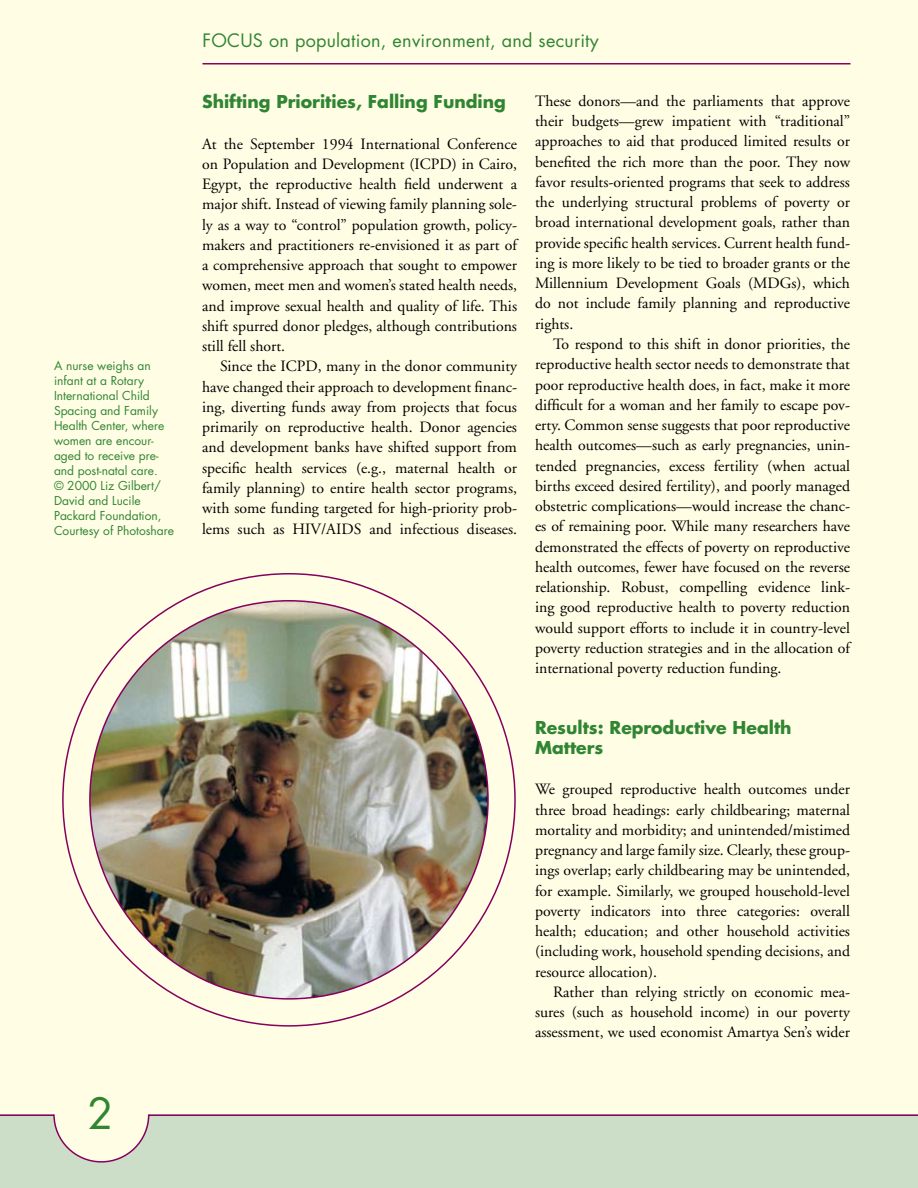
<style>
.page{position:relative;width:918px;height:1188px;background:#fffde4}
.page>*{position:absolute;margin:0;border:0;box-sizing:border-box;transform-origin:0 0}
.t1{font:42px "Futura";color:#308533}
.t2{font:18px "Futura";letter-spacing:.015em;color:#308533}
.t3{font:700 17.25px/20.2px "Futura";color:#308533}
.t4{font:15.75px/20.2px "Adobe Garamond";color:#000;text-align:justify}
.t5{font:12px/15px "Futura";color:#308533}
</style>
<div class="page">
<hr style="left:202px;top:63px;width:648px;height:1px;background:#86005e">
<div style="left:0;top:1114px;width:918px;height:74px;background:#ccdec7"></div>
<hr style="left:0;top:1114px;width:918px;height:2px;background:#86005e">
<svg style="left:52px;top:1114px;width:98px;height:49px"></svg>
<img style="left:90px;top:601px;width:398px;height:398px;border-radius:199px">
<p class="t5" style="left:54px;top:358px;width:122px">A nurse weighs an infant at a Rotary<br>International Child<br>Spacing and Family<br>Health Center, where women are encour&shy;aged to receive pre&shy;and post-natal care.<br>© 2000 Liz Gilbert/<br>David and Lucile<br>Packard Foundation,<br>Courtesy of Photoshare</p>
<h1 class="t1" style="left:88px;top:1085px;width:27px">2</h1>
<p class="t2" style="left:202px;top:28px;width:23px">FOCUS</p>
<p class="t2" style="left:269px;top:28px;width:331px">on population, environment, and security</p>
<p class="t3" style="left:202px;top:91px;width:305px">Shifting Priorities, Falling Funding</p>
<p class="t4" style="left:202px;top:134px;width:317px">At the September 1994 International Conference on Population and Development (ICPD) in Cairo, Egypt, the reproductive health field underwent a major shift. Instead of viewing family planning sole&shy;ly as a way to “control” population growth, policy&shy;makers and practitioners re-envisioned it as part of a comprehensive approach that sought to empower women, meet men and women’s stated health needs, and improve sexual health and quality of life. This shift spurred donor pledges, although contributions still fell short.</p>
<p class="t4" style="left:202px;top:357px;width:317px;text-indent:18px">Since the ICPD, many in the donor community have changed their approach to development financ&shy;ing, diverting funds away from projects that focus primarily on reproductive health. Donor agencies and development banks have shifted support from specific health services (e.g., maternal health or family planning) to entire health sector programs, with some funding targeted for high-priority prob&shy;lems such as HIV/AIDS and infectious diseases.</p>
<p class="t4" style="left:535px;top:91px;width:317px">These donors—and the parliaments that approve their budgets—grew impatient with “traditional” approaches to aid that produced limited results or benefited the rich more than the poor. They now favor results-oriented programs that seek to address the underlying structural problems of poverty or broad international development goals, rather than provide specific health services. Current health fund&shy;ing is more likely to be tied to broader grants or the Millennium Development Goals (MDGs), which do not include family planning and reproductive rights.</p>
<p class="t4" style="left:535px;top:334px;width:317px;text-indent:18px">To respond to this shift in donor priorities, the reproductive health sector needs to demonstrate that poor reproductive health does, in fact, make it more difficult for a woman and her family to escape pov&shy;erty. Common sense suggests that poor reproductive health outcomes—such as early pregnancies, unin&shy;tended pregnancies, excess fertility (when actual births exceed desired fertility), and poorly managed obstetric complications—would increase the chanc&shy;es of remaining poor. While many researchers have demonstrated the effects of poverty on reproductive health outcomes, fewer have focused on the reverse relationship. Robust, compelling evidence link&shy;ing good reproductive health to poverty reduction would support efforts to include it in country-level poverty reduction strategies and in the allocation of international poverty reduction funding.</p>
<p class="t3" style="left:535px;top:717px;width:258px">Results: Reproductive Health<br>Matters</p>
<p class="t4" style="left:535px;top:780px;width:317px">We grouped reproductive health outcomes under three broad headings: early childbearing; maternal mortality and morbidity; and unintended/mistimed pregnancy and large family size. Clearly, these group&shy;ings overlap; early childbearing may be unintended, for example. Similarly, we grouped household-level poverty indicators into three categories: overall health; education; and other household activities (including work, household spending decisions, and resource allocation).</p>
<p class="t4" style="left:535px;top:982px;width:317px;text-indent:18px">Rather than relying strictly on economic mea&shy;sures (such as household income) in our poverty assessment, we used economist Amartya Sen’s wider</p>
</div>
